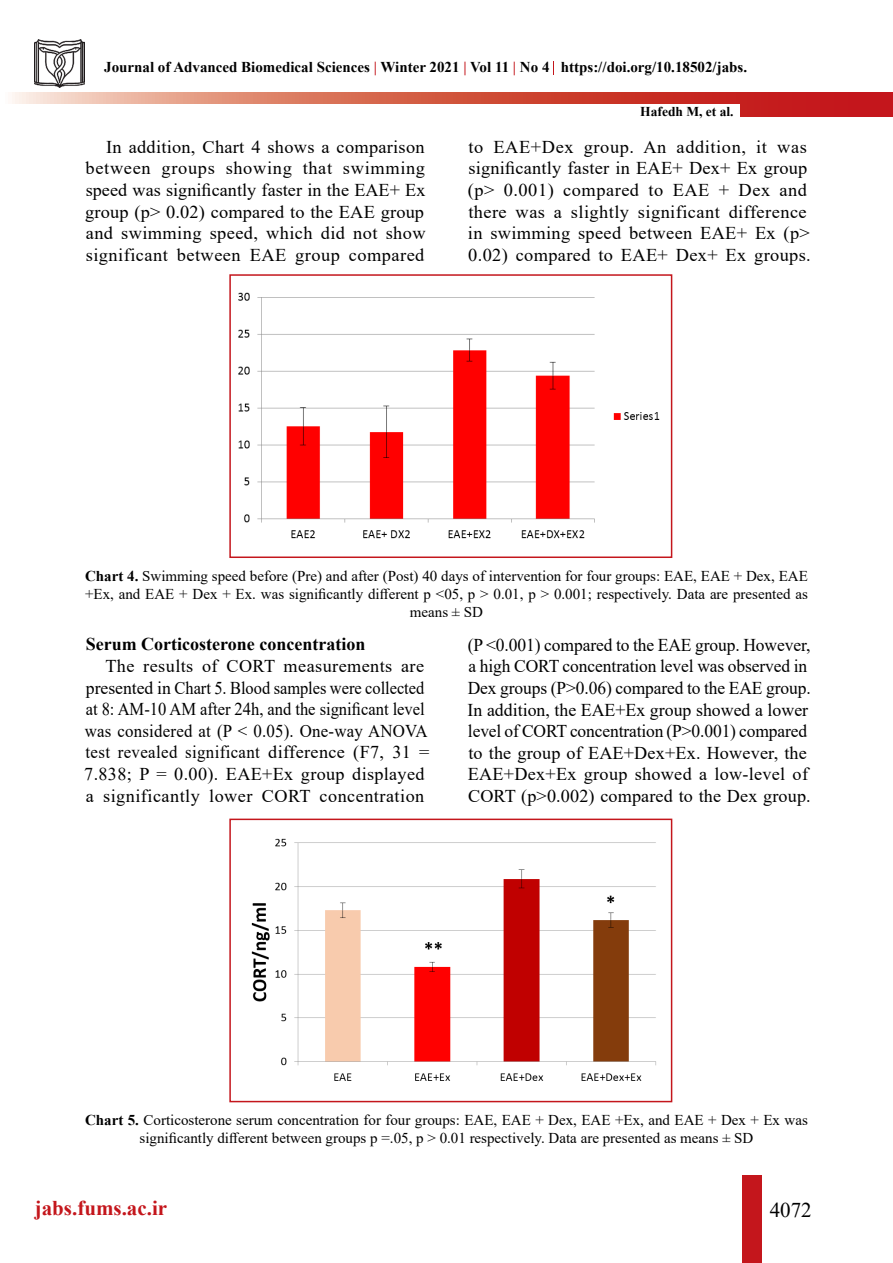
<style>
.page{position:relative;width:893px;height:1263px;background:#fff}
.page>*{position:absolute;margin:0;border:0;box-sizing:border-box;transform-origin:0 0}
.t1{font:700 21px "Times New Roman";color:#c4161c}
.t2{font:21px "Times New Roman";color:#000}
.t3{font:18px/21.6px "Times New Roman";letter-spacing:.01em;color:#000}
.t4{font:700 18px "Times New Roman";color:#000}
.t5{font:15px/18px "Times New Roman";color:#000;text-align:center}
.t6{font:700 15px "Times New Roman";color:#000}
.t7{font:700 13.5px "Times New Roman";color:#000}
.s1{color:#c4161c}
.s2{font-weight:700}
</style>
<div class="page">
<div style="left:743px;top:1175px;width:19px;height:88px;background:#c4161c"></div>
<img style="left:34px;top:40px;width:51px;height:47px">
<svg style="left:12px;top:92px;width:880px;height:24px;background:#d3574a"></svg>
<div style="left:0;top:104px;width:740px;height:36px;background:#fff"></div>
<svg style="left:892px;top:92px;width:1px;height:12px"></svg>
<svg style="left:553px;top:62px;width:1px;height:13px"></svg>
<img style="left:238px;top:292px;width:422px;height:247px">
<div style="left:229px;top:274px;width:443px;height:284px;border:2px solid #c4161c"></div>
<img style="left:251px;top:838px;width:405px;height:243px">
<div style="left:229px;top:819px;width:443px;height:283px;border:2px solid #c4161c"></div>
<p class="t6" style="left:104px;top:56px;width:644px">Journal of Advanced Biomedical Sciences <span class="s1">|</span> Winter 2021 <span class="s1">|</span> Vol 11 <span class="s1">|</span> No 4 https://doi.org/10.18502/jabs.</p>
<p class="t7" style="left:640px;top:102px;width:95px">Hafedh M, et al.</p>
<p class="t3" style="left:85px;top:135px;width:342px;text-align:justify;text-indent:21px">In addition, Chart 4 shows a comparison between groups showing that swimming speed was significantly faster in the EAE+ Ex group (p&gt; 0.02) compared to the EAE group and swimming speed, which did not show significant between EAE group compared</p>
<p class="t3" style="left:468px;top:135px;width:345px">to EAE+Dex group. An addition, it was significantly faster in EAE+ Dex+ Ex group (p&gt; 0.001) compared to EAE + Dex and there was a slightly significant difference in swimming speed between EAE+ Ex (p&gt; 0.02) compared to EAE+ Dex+ Ex groups.</p>
<p class="t5" style="left:85px;top:566px;width:724px"><span class="s2">Chart 4.</span> Swimming speed before (Pre) and after (Post) 40 days of intervention for four groups: EAE, EAE + Dex, EAE +Ex, and EAE + Dex + Ex. was significantly different p &lt;05, p &gt; 0.01, p &gt; 0.001; respectively. Data are presented as means ± SD</p>
<p class="t4" style="left:86px;top:631px;width:281px">Serum Corticosterone concentration</p>
<p class="t3" style="left:84px;top:655px;width:347px;text-indent:21px">The results of CORT measurements are presented in Chart 5. Blood samples were collected at 8: AM-10 AM after 24h, and the significant level was considered at (P &lt; 0.05). One-way ANOVA test revealed significant difference (F7, 31 = 7.838; P = 0.00). EAE+Ex group displayed a significantly lower CORT concentration</p>
<p class="t3" style="left:468px;top:633px;width:345px">(P &lt;0.001) compared to the EAE group. However, a high CORT concentration level was observed in Dex groups (P&gt;0.06) compared to the EAE group.<br>In addition, the EAE+Ex group showed a lower level of CORT concentration (P&gt;0.001) compared to the group of EAE+Dex+Ex. However, the EAE+Dex+Ex group showed a low-level of CORT (p&gt;0.002) compared to the Dex group.</p>
<p class="t5" style="left:85px;top:1111px;width:724px"><span class="s2">Chart 5.</span> Corticosterone serum concentration for four groups: EAE, EAE + Dex, EAE +Ex, and EAE + Dex + Ex was significantly different between groups p =.05, p &gt; 0.01 respectively. Data are presented as means ± SD</p>
<p class="t1" style="left:35px;top:1193px;width:134px">jabs.fums.ac.ir</p>
<p class="t2" style="left:770px;top:1195px;width:43px">4072</p>
</div>
